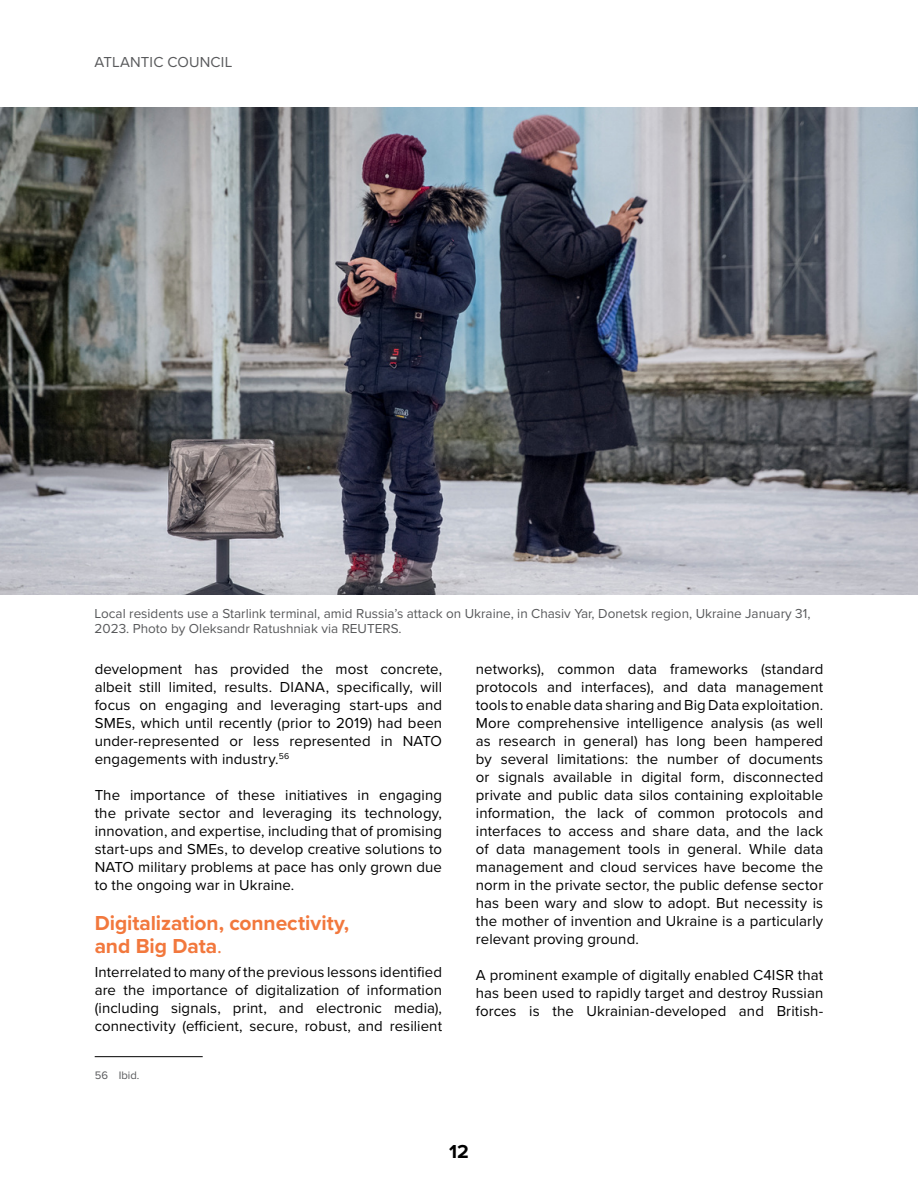
<style>
.page{position:relative;width:918px;height:1188px;background:#fff}
.page>*{position:absolute;margin:0;border:0;box-sizing:border-box;transform-origin:0 0}
.t1{font:700 21px/22.5px "Proxima Nova";letter-spacing:-.005em;color:#f2783d}
.t2{font:700 19.5px "Proxima Nova";color:#000}
.t3{font:15px/18px "Proxima Nova";letter-spacing:.005em;color:#000;text-align:justify}
.t4{font:15px "Proxima Nova";letter-spacing:.01em;color:#58595b}
.t5{font:13.5px/15px "Proxima Nova";color:#58595b}
.t6{font:11.25px "Proxima Nova";color:#58595b}
.s1{font-weight:400}
</style>
<div class="page">
<hr style="left:95px;top:1056px;width:108px;height:1px;background:#000">
<img style="left:0;top:108px;width:918px;height:487px">
<p class="t4" style="left:94px;top:51px;width:139px">ATLANTIC COUNCIL</p>
<p class="t5" style="left:95px;top:605px;width:717px">Local residents use a Starlink terminal, amid Russia’s attack on Ukraine, in Chasiv Yar, Donetsk region, Ukraine January 31,<br>2023. Photo by Oleksandr Ratushniak via REUTERS.</p>
<p class="t3" style="left:95px;top:659px;width:349px">development has provided the most concrete, albeit still limited, results. DIANA, specifically, will focus on engaging and leveraging start-ups and SMEs, which until recently (prior to 2019) had been under-represented or less represented in NATO engagements with industry.<sup>56</sup></p>
<p class="t3" style="left:95px;top:785px;width:349px">The importance of these initiatives in engaging the private sector and leveraging its technology, innovation, and expertise, including that of promising start-ups and SMEs, to develop creative solutions to NATO military problems at pace has only grown due to the ongoing war in Ukraine.</p>
<h1 class="t1" style="left:95px;top:912px;width:256px">Digitalization, connectivity, and Big Data<span class="s1">.</span></h1>
<p class="t3" style="left:95px;top:963px;width:349px">Interrelated to many of the previous lessons identified are the importance of digitalization of information (including signals, print, and electronic media), connectivity (efficient, secure, robust, and resilient</p>
<p class="t6" style="left:95px;top:1067px;width:46px">56 Ibid.</p>
<p class="t3" style="left:476px;top:659px;width:349px">networks), common data frameworks (standard protocols and interfaces), and data management tools to enable data sharing and Big Data exploitation.<br>More comprehensive intelligence analysis (as well as research in general) has long been hampered by several limitations: the number of documents or signals available in digital form, disconnected private and public data silos containing exploitable information, the lack of common protocols and interfaces to access and share data, and the lack of data management tools in general. While data management and cloud services have become the norm in the private sector, the public defense sector has been wary and slow to adopt. But necessity is the mother of invention and Ukraine is a particularly relevant proving ground.</p>
<p class="t3" style="left:476px;top:965px;width:349px">A prominent example of digitally enabled C4ISR that has been used to rapidly target and destroy Russian forces is the Ukrainian-developed and British-</p>
<h2 class="t2" style="left:449px;top:1137px;width:21px">12</h2>
</div>
